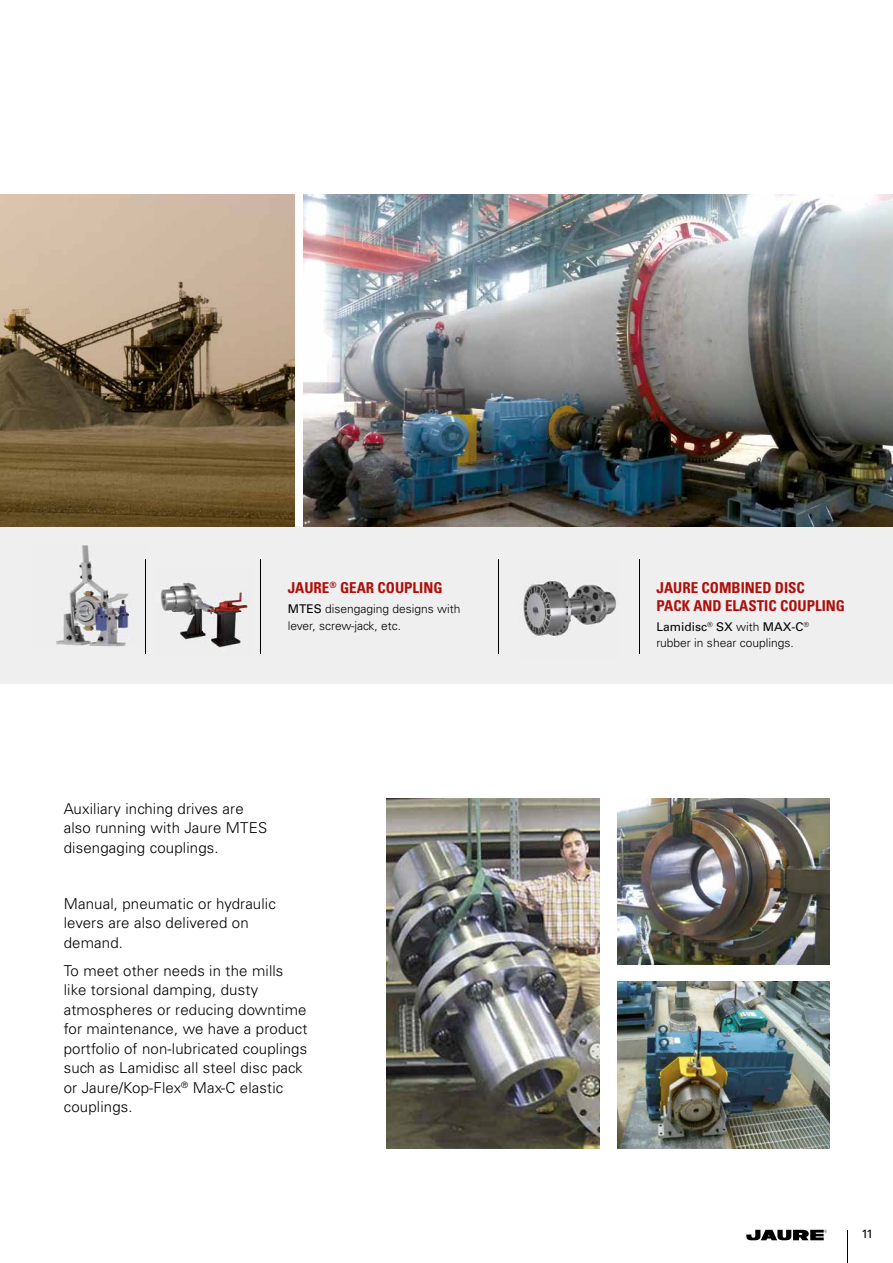
<style>
.page{position:relative;width:893px;height:1263px;background:#fff}
.page>*{position:absolute;margin:0;border:0;box-sizing:border-box;transform-origin:0 0}
.t1{font:300 15px/19.5px "Univers LT Std";letter-spacing:.01em;color:#000}
.t2{font:700 condensed 15px/18px "Univers LT Std";color:#ae0f0a}
.t3{font:300 12px/16.5px "Univers LT Std";color:#000}
.t4{font:12px "Univers LT Std";color:#000}
.s1{font-weight:400}
</style>
<div class="page">
<div style="left:0;top:526px;width:893px;height:157px;background:#efeff0"></div>
<img style="left:0;top:194px;width:295px;height:332px">
<img style="left:303px;top:194px;width:590px;height:332px">
<hr style="left:260px;top:559px;width:1px;height:95px;background:#000">
<hr style="left:498px;top:559px;width:1px;height:95px;background:#000">
<hr style="left:639px;top:559px;width:1px;height:95px;background:#000">
<hr style="left:145px;top:559px;width:1px;height:95px;background:#000">
<img style="left:161px;top:582px;width:87px;height:66px">
<img style="left:523px;top:578px;width:94px;height:59px">
<img style="left:56px;top:545px;width:80px;height:101px">
<img style="left:617px;top:981px;width:213px;height:167px">
<img style="left:387px;top:798px;width:212px;height:350px">
<img style="left:617px;top:798px;width:213px;height:167px">
<svg style="left:746px;top:1230px;width:81px;height:10px"></svg>
<hr style="left:847px;top:1230px;width:1px;height:33px;background:#000">
<p class="t2" style="left:288px;top:579px;width:156px">JAURE<sup>®</sup> GEAR COUPLING</p>
<p class="t3" style="left:288px;top:600px;width:174px"><span class="s1">MTES</span> disengaging designs with lever, screw-jack, etc.</p>
<p class="t1" style="left:64px;top:799px;width:205px">Auxiliary inching drives are also running with Jaure MTES disengaging couplings.</p>
<p class="t1" style="left:64px;top:894px;width:214px">Manual, pneumatic or hydraulic levers are also delivered on demand.</p>
<p class="t1" style="left:64px;top:961px;width:245px">To meet other needs in the mills like torsional damping, dusty atmospheres or reducing downtime for maintenance, we have a product portfolio of non-lubricated couplings such as Lamidisc all steel disc pack or Jaure/Kop-Flex<sup>®</sup> Max-C elastic couplings.</p>
<p class="t2" style="left:657px;top:579px;width:190px">JAURE COMBINED DISC<br>PACK AND ELASTIC COUPLING</p>
<p class="t3" style="left:657px;top:618px;width:154px"><span class="s1">Lamidisc</span><sup>®</sup> <span class="s1">SX</span> with <span class="s1">MAX-C</span><sup>® </sup>rubber in shear couplings.</p>
<p class="t4" style="left:862px;top:1227px;width:13px">11</p>
</div>
